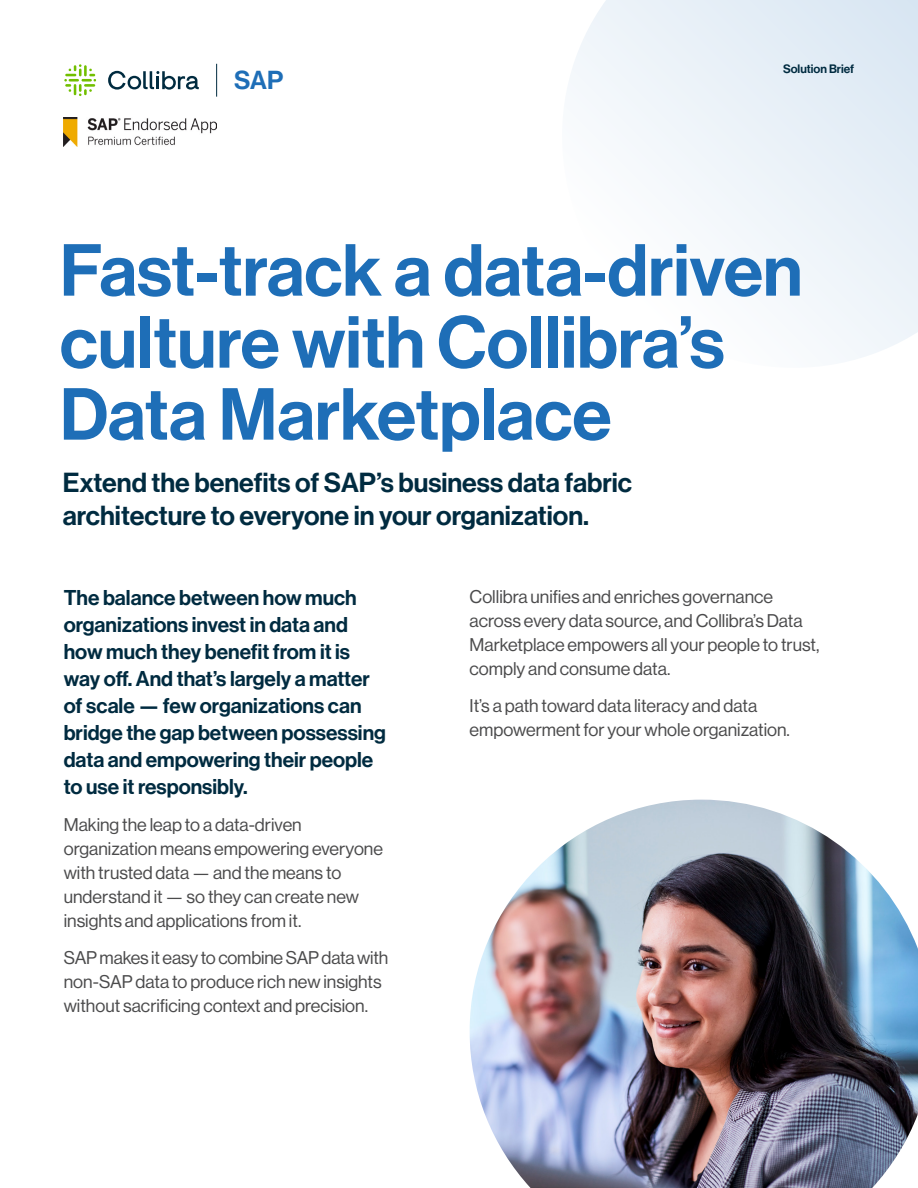
<style>
.page{position:relative;width:918px;height:1188px;background:#fff}
.page>*{position:absolute;margin:0;border:0;box-sizing:border-box;transform-origin:0 0}
.t1{font:72px/72px "N Haas Grotesk DS Pro 65 Md";color:#1e6eb7}
.t2{font:27px/33px "N Haas Grotesk DS Pro 65 Md";color:#002b40}
.t3{font:25.5px "N Haas Grotesk DS Pro 65 Md";color:#1e6eb7}
.t4{font:21px/27px "N Haas Grotesk DS Pro 65 Md";color:#002b40}
.t5{font:18px/24px "N Haas Grotesk DS Pro 55 Rg";color:#4b4b4c}
.t6{font:12px "N Haas Grotesk DS Pro 65 Md";color:#002b40}
</style>
<div class="page">
<svg style="left:64px;top:64px;width:33px;height:32px"></svg>
<svg style="left:108px;top:71px;width:91px;height:19px"></svg>
<hr style="left:216px;top:64px;width:1px;height:33px;background:#002b40">
<svg style="left:569px;top:0;width:349px;height:361px"></svg>
<img style="left:470px;top:800px;width:448px;height:388px">
<img style="left:64px;top:118px;width:153px;height:29px">
<h3 class="t3" style="left:234px;top:66px;width:51px">SAP</h3>
<p class="t6" style="left:783px;top:62px;width:73px">Solution Brief</p>
<h1 class="t1" style="left:60px;top:236px;width:744px">Fast-track a data-driven culture with Collibra’s<br>Data Marketplace</h1>
<h2 class="t2" style="left:63px;top:467px;width:571px">Extend the benefits of SAP’s business data fabric architecture to everyone in your organization.</h2>
<p class="t4" style="left:64px;top:585px;width:324px">The balance between how much organizations invest in data and how much they benefit from it is way off. And that’s largely a matter of scale — few organizations can bridge the gap between possessing data and empowering their people to use it responsibly.</p>
<p class="t5" style="left:64px;top:813px;width:321px">Making the leap to a data-driven organization means empowering everyone with trusted data — and the means to understand it — so they can create new insights and applications from it.</p>
<p class="t5" style="left:64px;top:946px;width:326px">SAP makes it easy to combine SAP data with non-SAP data to produce rich new insights without sacrificing context and precision.</p>
<p class="t5" style="left:470px;top:585px;width:351px">Collibra unifies and enriches governance across every data source, and Collibra’s Data Marketplace empowers all your people to trust, comply and consume data.</p>
<p class="t5" style="left:470px;top:694px;width:322px">It’s a path toward data literacy and data empowerment for your whole organization.</p>
</div>
